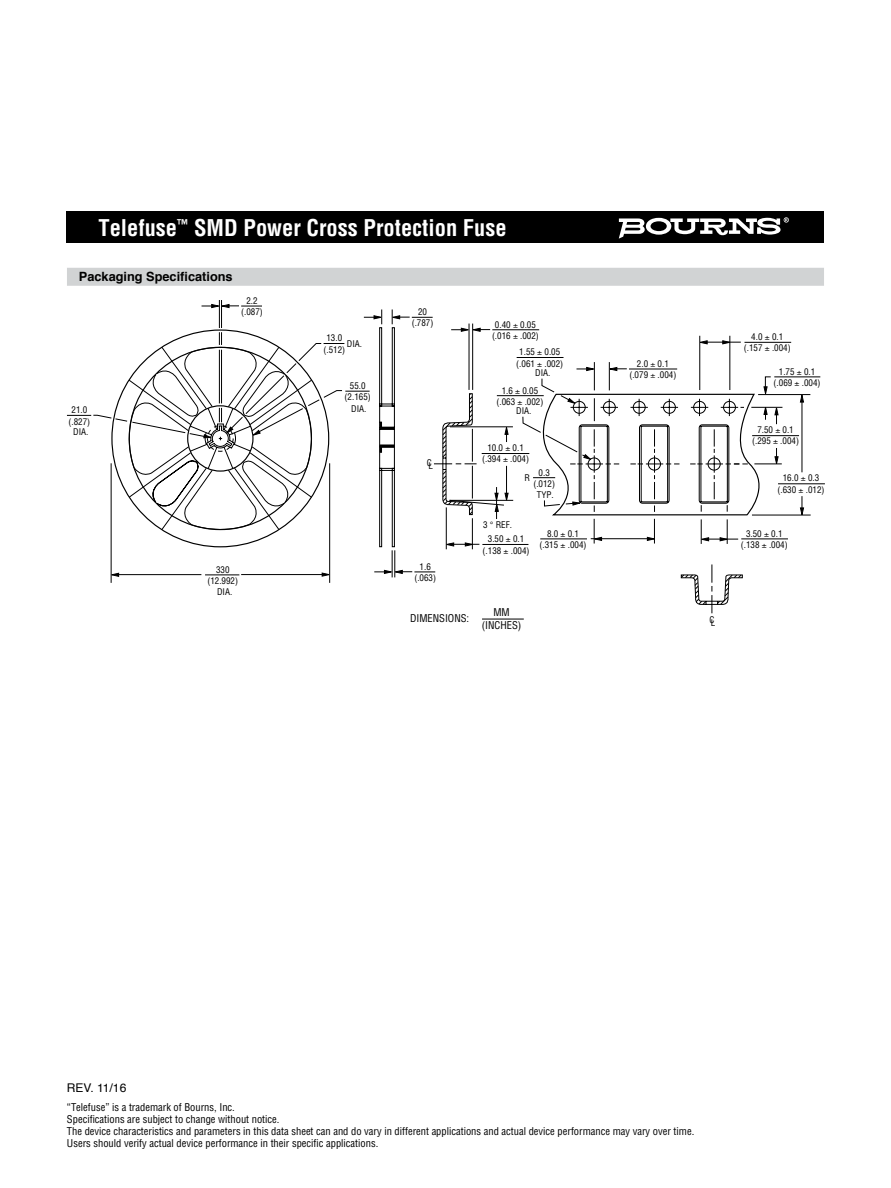
<style>
.page{position:relative;width:891px;height:1188px;background:#fff}
.page>*{position:absolute;margin:0;border:0;box-sizing:border-box;transform-origin:0 0}
.t1{font:700 condensed 22.5px "Helvetica";color:#fff}
.t2{font:700 12.75px "Helvetica";color:#000}
.t3{font:12px "Helvetica";color:#000}
.t4{font:condensed 10.5px/12px "Helvetica";color:#000}
.t5{font:condensed 9px/11.2px "Helvetica";color:#000;text-align:center}
</style>
<div class="page">
<div style="left:67px;top:212px;width:757px;height:31px;background:#000"></div>
<svg style="left:619px;top:217px;width:170px;height:22px"></svg>
<div style="left:67px;top:268px;width:757px;height:18px;background:#d1d3d4"></div>
<hr style="left:774px;top:377px;width:46px;height:1px;background:#000">
<hr style="left:752px;top:435px;width:47px;height:1px;background:#000">
<hr style="left:758px;top:394px;width:52px;height:1px;background:#000">
<hr style="left:752px;top:515px;width:59px;height:1px;background:#000">
<svg style="left:800px;top:394px;width:4px;height:9px"></svg>
<hr style="left:802px;top:400px;width:1px;height:72px;background:#000">
<hr style="left:778px;top:483px;width:47px;height:1px;background:#000">
<hr style="left:745px;top:342px;width:46px;height:1px;background:#000">
<hr style="left:741px;top:539px;width:47px;height:1px;background:#000">
<svg style="left:799px;top:496px;width:5px;height:20px"></svg>
<svg style="left:67px;top:300px;width:715px;height:320px"></svg>
<h1 class="t1" style="left:98px;top:214px;width:410px">Telefuse<sup>™</sup> SMD Power Cross Protection Fuse</h1>
<h2 class="t2" style="left:79px;top:266px;width:155px">Packaging Specifications</h2>
<p class="t5" style="left:69px;top:404px;width:23px">21.0 (.827)<br>DIA.</p>
<p class="t5" style="left:241px;top:295px;width:23px">2.2 (.087)</p>
<p class="t5" style="left:323px;top:332px;width:23px">13.0 (.512)</p>
<p class="t5" style="left:347px;top:338px;width:17px">DIA.</p>
<p class="t5" style="left:345px;top:380px;width:28px">55.0 (2.165)<br>DIA.</p>
<p class="t5" style="left:412px;top:306px;width:23px">20 (.787)</p>
<p class="t5" style="left:427px;top:459px;width:8px">CL</p>
<p class="t5" style="left:492px;top:319px;width:48px">0.40 0.05 (.016 .002)</p>
<p class="t5" style="left:516px;top:346px;width:48px">1.55 0.05 (.061 .002)</p>
<p class="t5" style="left:502px;top:363px;width:50px;line-height:18.1px;text-align:left;text-indent:33px">DIA.<br>1.6 0.05</p>
<p class="t5" style="left:516px;top:397px;width:29px;line-height:9.1px;text-align:left;text-indent:-20px">(.063 .002)<br>DIA.</p>
<p class="t5" style="left:482px;top:442px;width:48px">10.0 0.1 (.394 .004)</p>
<p class="t5" style="left:533px;top:467px;width:23px">0.3 (.012)<br>TYP.</p>
<p class="t5" style="left:524px;top:472px;width:7px">R</p>
<p class="t5" style="left:629px;top:358px;width:48px">2.0 0.1 (.079 .004)</p>
<p class="t5" style="left:744px;top:331px;width:48px">4.0 0.1 (.157 .004)</p>
<p class="t5" style="left:774px;top:366px;width:48px">1.75 0.1 (.069 .004)</p>
<p class="t5" style="left:752px;top:424px;width:48px">7.50 0.1 (.295 .004)</p>
<p class="t5" style="left:778px;top:472px;width:48px">16.0 0.3 (.630 .012)</p>
<p class="t5" style="left:207px;top:564px;width:32px">330 (12.992)</p>
<p class="t5" style="left:217px;top:586px;width:17px">DIA.</p>
<p class="t5" style="left:483px;top:519px;width:30px">3 REF.</p>
<p class="t5" style="left:414px;top:561px;width:23px">1.6 (.063)</p>
<p class="t5" style="left:483px;top:533px;width:48px">3.50 0.1 (.138 .004)</p>
<p class="t4" style="left:410px;top:612px;width:61px">DIMENSIONS:</p>
<p class="t4" style="left:482px;top:606px;width:41px;line-height:12.6px;text-align:center">MM (INCHES)</p>
<p class="t5" style="left:540px;top:528px;width:48px">8.0 0.1 (.315 .004)</p>
<p class="t5" style="left:741px;top:528px;width:48px">3.50 0.1 (.138 .004)</p>
<p class="t5" style="left:709px;top:616px;width:8px">CL</p>
<h3 class="t3" style="left:67px;top:1079px;width:61px">REV. 11/16</h3>
<p class="t4" style="left:67px;top:1101px;width:629px">“Telefuse” is a trademark of Bourns, Inc.<br>Specifications are subject to change without notice.<br>The device characteristics and parameters in this data sheet can and do vary in different applications and actual device performance may vary over time.<br>Users should verify actual device performance in their specific applications.</p>
</div>
